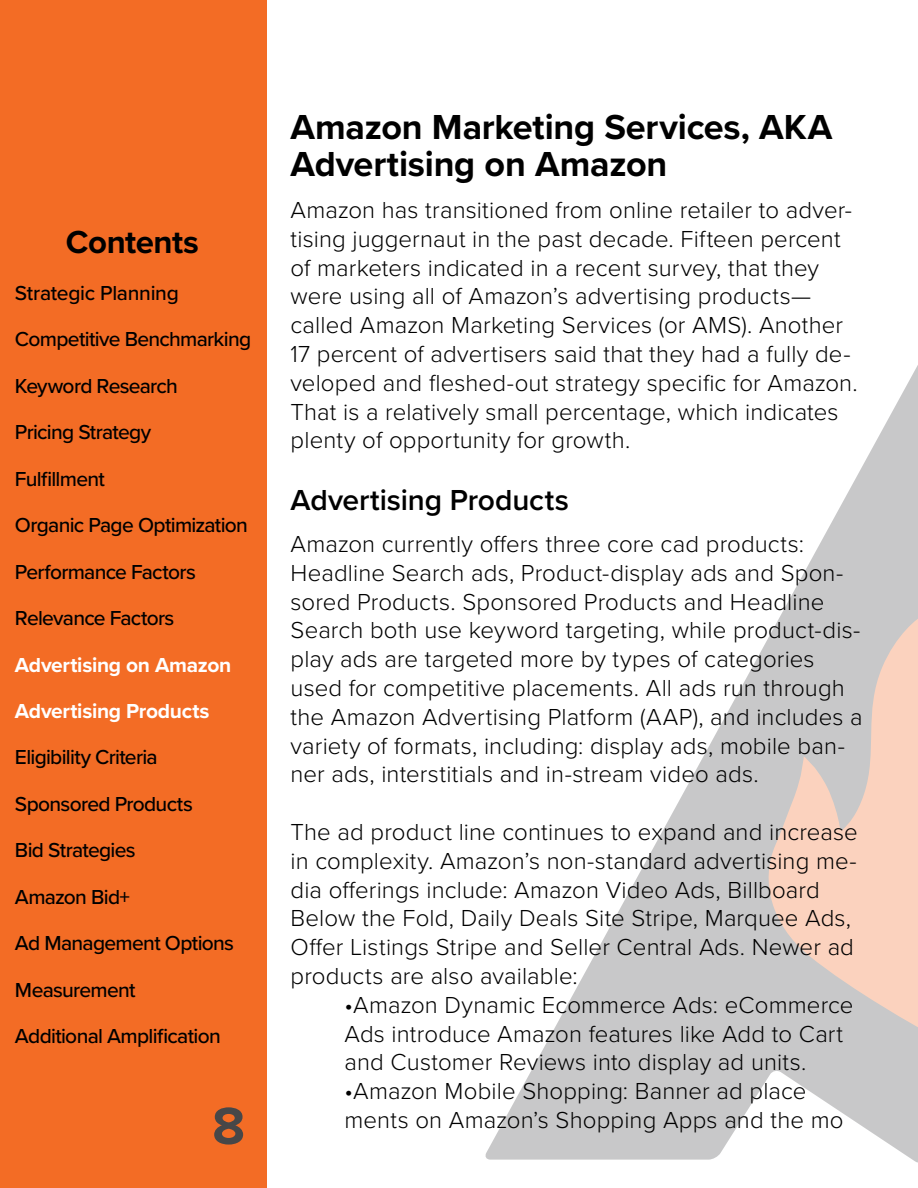
<style>
.page{position:relative;width:918px;height:1188px;background:#fff}
.page>*{position:absolute;margin:0;border:0;box-sizing:border-box;transform-origin:0 0}
.t1{font:700 54px "Proxima Nova";color:#474748}
.t2{font:700 36px/37.5px "Proxima Nova";letter-spacing:-.005em;color:#000}
.t3{font:700 33px "Proxima Nova";letter-spacing:-.015em;color:#000}
.t4{font:600 30px "Proxima Nova";letter-spacing:-.005em;color:#000}
.t5{font:300 24px/28.8px "Proxima Nova";letter-spacing:.005em;color:#000}
.t6{font:500 21px "Proxima Nova";letter-spacing:-.035em;color:#000}
.t7{font:700 21px "Proxima Nova";letter-spacing:-.015em;color:#fff}
.t8{font:500 21px "Proxima Nova";letter-spacing:-.015em;color:#000}
</style>
<div class="page">
<div style="left:0;top:0;width:266px;height:1188px;background:#f36c25"></div>
<svg style="left:485px;top:365px;width:433px;height:798px"></svg>
<svg style="left:760px;top:614px;width:158px;height:416px;background:#e1cdc3"></svg>
<h3 class="t3" style="left:66px;top:218px;width:135px">Contents</h3>
<p class="t8" style="left:15px;top:277px;width:165px">Strategic Planning</p>
<p class="t6" style="left:15px;top:323px;width:238px">Competitive Benchmarking</p>
<p class="t6" style="left:15px;top:370px;width:165px">Keyword Research</p>
<p class="t6" style="left:15px;top:416px;width:138px">Pricing Strategy</p>
<p class="t6" style="left:15px;top:463px;width:91px">Fulfillment</p>
<p class="t6" style="left:15px;top:509px;width:235px">Organic Page Optimization</p>
<p class="t6" style="left:15px;top:556px;width:182px">Performance Factors</p>
<p class="t6" style="left:15px;top:602px;width:161px">Relevance Factors</p>
<p class="t7" style="left:15px;top:649px;width:218px">Advertising on Amazon</p>
<p class="t7" style="left:15px;top:695px;width:196px">Advertising Products</p>
<p class="t6" style="left:15px;top:742px;width:144px">Eligibility Criteria</p>
<p class="t6" style="left:15px;top:788px;width:179px">Sponsored Products</p>
<p class="t6" style="left:15px;top:835px;width:122px">Bid Strategies</p>
<p class="t6" style="left:15px;top:881px;width:116px">Amazon Bid+</p>
<p class="t6" style="left:15px;top:928px;width:221px">Ad Management Options</p>
<p class="t6" style="left:15px;top:974px;width:122px">Measurement</p>
<p class="t6" style="left:15px;top:1021px;width:207px">Additional Amplification</p>
<h1 class="t1" style="left:212px;top:1086px;width:34px">8</h1>
<h2 class="t2" style="left:291px;top:107px;width:544px">Amazon Marketing Services, AKA<br>Advertising on Amazon</h2>
<p class="t5" style="left:291px;top:194px;width:569px">Amazon has transitioned from online retailer to adver&shy;tising juggernaut in the past decade. Fifteen percent of marketers indicated in a recent survey, that they were using all of Amazon’s advertising products— called Amazon Marketing Services (or AMS). Another 17 percent of advertisers said that they had a fully de&shy;veloped and fleshed-out strategy specific for Amazon.<br>That is a relatively small percentage, which indicates plenty of opportunity for growth.</p>
<p class="t4" style="left:291px;top:478px;width:280px">Advertising Products</p>
<p class="t5" style="left:291px;top:528px;width:574px">Amazon currently offers three core cad products:<br>Headline Search ads, Product-display ads and Spon&shy;sored Products. Sponsored Products and Headline Search both use keyword targeting, while product-dis&shy;play ads are targeted more by types of categories used for competitive placements. All ads run through the Amazon Advertising Platform (AAP), and includes a variety of formats, including: display ads, mobile ban&shy;ner ads, interstitials and in-stream video ads.</p>
<p class="t5" style="left:291px;top:816px;width:569px">The ad product line continues to expand and increase in complexity. Amazon’s non-standard advertising me&shy;dia offerings include: Amazon Video Ads, Billboard Below the Fold, Daily Deals Site Stripe, Marquee Ads, Offer Listings Stripe and Seller Central Ads. Newer ad products are also available:</p>
<p class="t5" style="left:345px;top:989px;width:510px">•Amazon Dynamic Ecommerce Ads: eCommerce<br>Ads introduce Amazon features like Add to Cart and Customer Reviews into display ad units.</p>
<p class="t5" style="left:345px;top:1075px;width:501px">•Amazon Mobile Shopping: Banner ad place ments on Amazon’s Shopping Apps and the mo</p>
</div>
